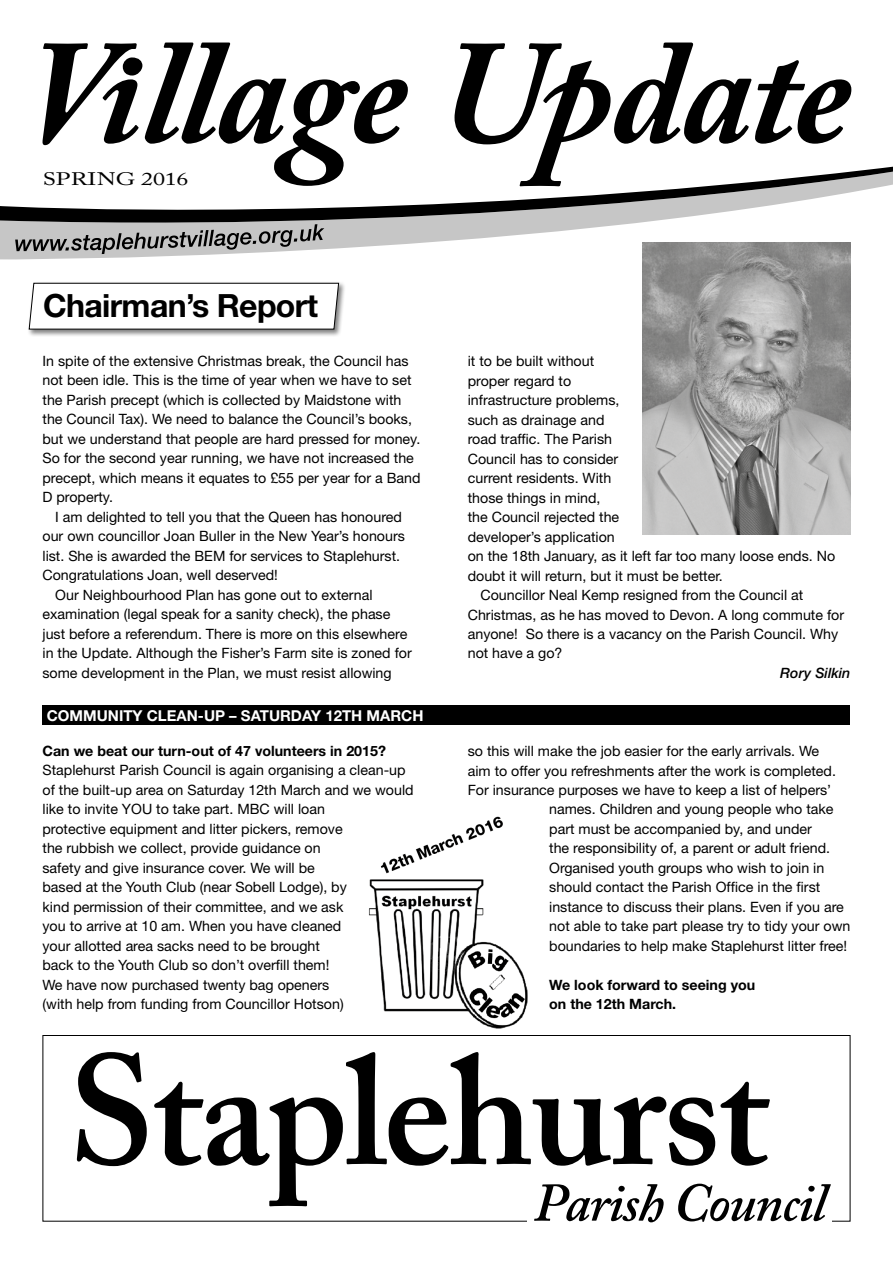
<style>
.page{position:relative;width:893px;height:1263px;background:#fff}
.page>*{position:absolute;margin:0;border:0;box-sizing:border-box;transform-origin:0 0}
.t1{font:600 154.5px "Adobe Caslon Pro";letter-spacing:-.015em;color:#000}
.t2{font:italic 600 54px "Adobe Caslon Pro";letter-spacing:-.025em;color:#000}
.t3{font:700 32.1px "Helvetica Neue";letter-spacing:-.02em;color:#000}
.t4{font:18px "Adobe Caslon Pro";color:#000;scale:1.33 1}
.t5{font:700 15px "Helvetica Neue";color:#fff}
.t6{font:14.25px/19.5px "Helvetica Neue";color:#000}
.t7{font:700 14.25px/19.5px "Helvetica Neue";color:#000}
.t8{font:italic 500 14.25px "Helvetica Neue";color:#000}
</style>
<div class="page">
<svg style="left:0;top:235px;width:851px;height:24px"></svg>
<svg style="left:15px;top:235px;width:309px;height:19px;background:#929292"></svg>
<svg style="left:0;top:166px;width:893px;height:69px"></svg>
<svg style="left:123px;top:57px;width:19px;height:19px"></svg>
<svg style="left:43px;top:43px;width:96px;height:102px"></svg>
<svg style="left:145px;top:43px;width:263px;height:143px"></svg>
<svg style="left:454px;top:43px;width:397px;height:143px"></svg>
<div style="left:43px;top:1035px;width:807px;height:186px;border:1px solid #000"></div>
<div style="left:527px;top:1176px;width:305px;height:72px;background:#fff"></div>
<div style="left:27px;top:281px;width:320px;height:56px;background:#000;opacity:.5"></div>
<svg style="left:28px;top:282px;width:312px;height:48px"></svg>
<img style="left:642px;top:242px;width:208px;height:292px">
<div style="left:43px;top:706px;width:807px;height:19px;background:#000"></div>
<img style="left:368px;top:816px;width:160px;height:213px">
<p class="t4" style="left:43px;top:168px;width:111px">SPRING 2016</p>
<h3 class="t3" style="left:43px;top:286px;width:276px">Chairman’s Report</h3>
<p class="t6" style="left:43px;top:351px;width:379px">In spite of the extensive Christmas break, the Council has not been idle. This is the time of year when we have to set the Parish precept (which is collected by Maidstone with the Council Tax). We need to balance the Council’s books, but we understand that people are hard pressed for money.<br>So for the second year running, we have not increased the precept, which means it equates to £55 per year for a Band D property.</p>
<p class="t6" style="left:55px;top:507px;width:348px">I am delighted to tell you that the Queen has honoured</p>
<p class="t6" style="left:43px;top:526px;width:364px">our own councillor Joan Buller in the New Year’s honours</p>
<p class="t6" style="left:43px;top:546px;width:359px">list. She is awarded the BEM for services to Staplehurst.</p>
<p class="t6" style="left:43px;top:565px;width:237px">Congratulations Joan, well deserved!</p>
<p class="t6" style="left:55px;top:585px;width:319px">Our Neighbourhood Plan has gone out to external</p>
<p class="t6" style="left:43px;top:604px;width:349px">examination (legal speak for a sanity check), the phase</p>
<p class="t6" style="left:43px;top:624px;width:366px">just before a referendum. There is more on this elsewhere</p>
<p class="t6" style="left:43px;top:643px;width:371px">in the Update. Although the Fisher’s Farm site is zoned for</p>
<p class="t6" style="left:43px;top:663px;width:351px">some development in the Plan, we must resist allowing</p>
<p class="t5" style="left:47px;top:707px;width:378px">COMMUNITY CLEAN-UP – SATURDAY 12TH MARCH</p>
<p class="t7" style="left:43px;top:741px;width:345px">Can we beat our turn-out of 47 volunteers in 2015?</p>
<p class="t6" style="left:43px;top:760px;width:373px">Staplehurst Parish Council is again organising a clean-up of the built-up area on Saturday 12th March and we would like to invite YOU to take part. MBC will loan<br>protective equipment and litter pickers, remove<br>the rubbish we collect, provide guidance on<br>safety and give insurance cover. We will be<br>based at the Youth Club (near Sobell Lodge), by<br>kind permission of their committee, and we ask<br>you to arrive at 10 am. When you have cleaned<br>your allotted area sacks need to be brought<br>back to the Youth Club so don’t overfill them!<br>We have now purchased twenty bag openers<br>(with help from funding from Councillor Hotson)</p>
<p class="t6" style="left:468px;top:351px;width:128px">it to be built without</p>
<p class="t6" style="left:468px;top:370px;width:105px">proper regard to</p>
<p class="t6" style="left:468px;top:390px;width:153px">infrastructure problems,</p>
<p class="t6" style="left:468px;top:409px;width:138px">such as drainage and</p>
<p class="t6" style="left:468px;top:429px;width:146px">road traffic. The Parish</p>
<p class="t6" style="left:468px;top:448px;width:152px">Council has to consider</p>
<p class="t6" style="left:468px;top:468px;width:145px">current residents. With</p>
<p class="t6" style="left:468px;top:487px;width:134px">those things in mind,</p>
<p class="t6" style="left:468px;top:507px;width:153px">the Council rejected the</p>
<p class="t6" style="left:468px;top:526px;width:149px">developer’s application</p>
<p class="t6" style="left:468px;top:546px;width:369px">on the 18th January, as it left far too many loose ends. No</p>
<p class="t6" style="left:468px;top:565px;width:257px">doubt it will return, but it must be better.</p>
<p class="t6" style="left:480px;top:585px;width:324px">Councillor Neal Kemp resigned from the Council at</p>
<p class="t6" style="left:468px;top:604px;width:378px">Christmas, as he has moved to Devon. A long commute for</p>
<p class="t6" style="left:468px;top:624px;width:372px">anyone! So there is a vacancy on the Parish Council. Why</p>
<p class="t6" style="left:468px;top:643px;width:96px">not have a go?</p>
<p class="t8" style="left:780px;top:664px;width:72px">Rory Silkin</p>
<p class="t6" style="left:468px;top:741px;width:353px">so this will make the job easier for the early arrivals. We</p>
<p class="t6" style="left:468px;top:760px;width:370px">aim to offer you refreshments after the work is completed.</p>
<p class="t6" style="left:468px;top:780px;width:365px">For insurance purposes we have to keep a list of helpers’</p>
<p class="t6" style="left:549px;top:799px;width:286px">names. Children and young people who take</p>
<p class="t6" style="left:549px;top:819px;width:264px">part must be accompanied by, and under</p>
<p class="t6" style="left:549px;top:838px;width:282px">the responsibility of, a parent or adult friend.</p>
<p class="t6" style="left:549px;top:858px;width:277px">Organised youth groups who wish to join in</p>
<p class="t6" style="left:549px;top:877px;width:273px">should contact the Parish Office in the first</p>
<p class="t6" style="left:549px;top:897px;width:296px">instance to discuss their plans. Even if you are</p>
<p class="t6" style="left:549px;top:916px;width:303px">not able to take part please try to tidy your own</p>
<p class="t6" style="left:549px;top:936px;width:299px">boundaries to help make Staplehurst litter free!</p>
<p class="t7" style="left:549px;top:975px;width:208px">We look forward to seeing you on the 12th March.</p>
<h1 class="t1" style="left:69px;top:1020px;width:702px">Staplehurst</h1>
<h2 class="t2" style="left:534px;top:1170px;width:294px">Parish Council</h2>
</div>
